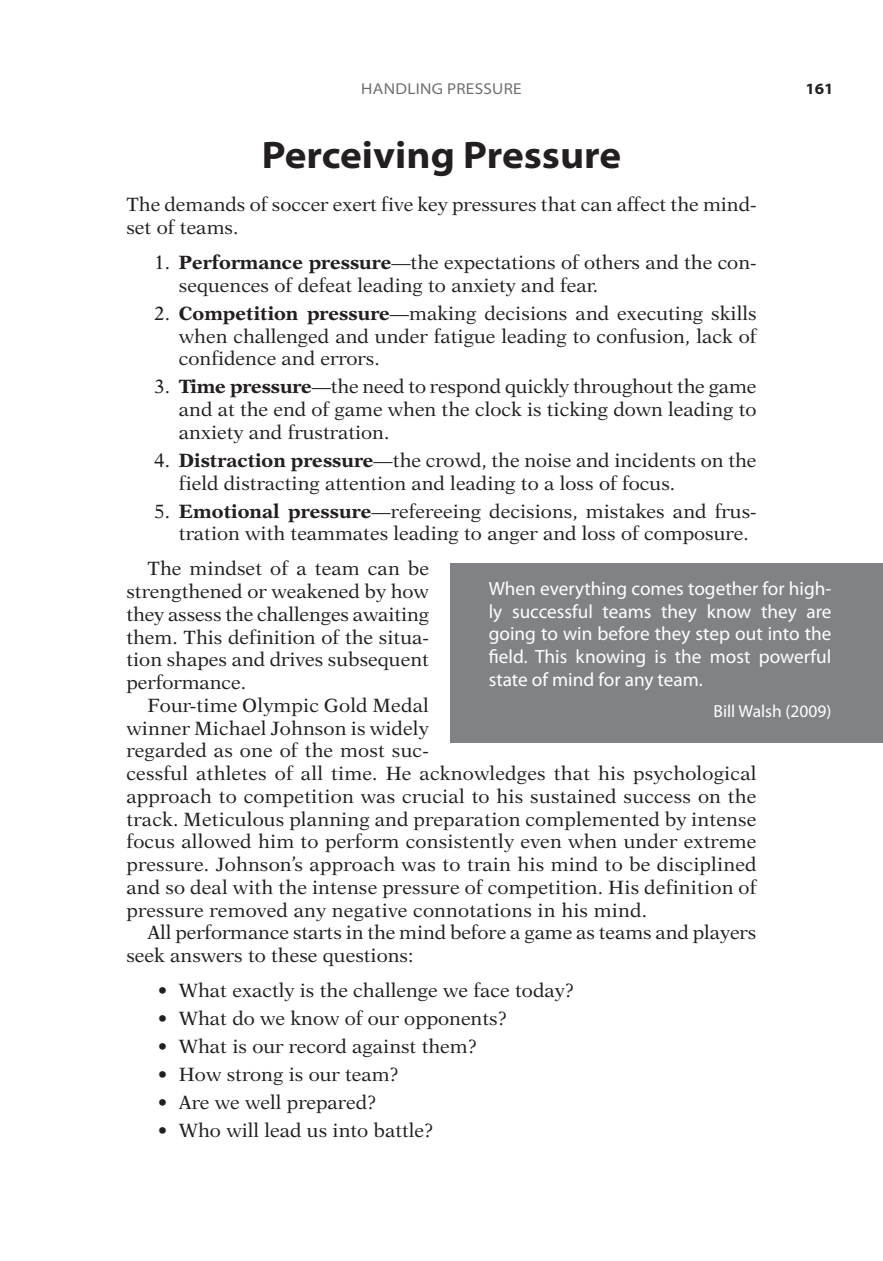
<style>
.page{position:relative;width:883px;height:1261px;background:#fff}
.page>*{position:absolute;margin:0;border:0;box-sizing:border-box;transform-origin:0 0}
.a{font:700 semi-expanded 38.5px "Myriad Pro";color:#231f20}
.tx{font:19.25px/22.8px "New Aster LT Std";color:#231f20}
.kptxni{font:19.25px/22.8px "Myriad Pro";color:#fff;text-align:justify}
.txni{font:19.25px/22.8px "New Aster LT Std";color:#231f20}
.kpsource{font:17.5px "Myriad Pro";color:#fff}
.t1{font:semi-expanded 15.75px "Myriad Pro";letter-spacing:.02em;color:#6c6d70}
.txni-2{font:700 semi-expanded 15.75px "Myriad Pro";color:#231f20}
.s1{font-weight:700}
</style>
<div class="page">
<div style="left:450px;top:563px;width:433px;height:180px;background:#808285"></div>
<p class="t1" style="left:361px;top:79px;width:162px">HANDLING PRESSURE</p>
<p class="txni-2" style="left:805px;top:79px;width:30px">161</p>
<p class="a" style="left:262px;top:129px;width:361px">Perceiving Pressure</p>
<p class="txni" style="left:126px;top:193px;width:631px">The demands of soccer exert five key pressures that can affect the mind&shy;set of teams.</p>
<p class="tx" style="left:179px;top:251px;width:579px;text-indent:-25px">1. <span class="s1">Performance pressure</span>—the expectations of others and the con&shy;sequences of defeat leading to anxiety and fear.</p>
<p class="tx" style="left:179px;top:302px;width:579px;text-align:justify;text-indent:-25px">2. <span class="s1">Competition pressure</span>—making decisions and executing skills when challenged and under fatigue leading to confusion, lack of confidence and errors.</p>
<p class="tx" style="left:179px;top:375px;width:579px;text-align:justify;text-indent:-25px">3. <span class="s1">Time pressure</span>—the need to respond quickly throughout the game and at the end of game when the clock is ticking down leading to anxiety and frustration.</p>
<p class="tx" style="left:179px;top:449px;width:579px;text-indent:-25px">4. <span class="s1">Distraction pressure</span>—the crowd, the noise and incidents on the field distracting attention and leading to a loss of focus.</p>
<p class="tx" style="left:179px;top:500px;width:579px;text-indent:-25px">5. <span class="s1">Emotional pressure</span>—refereeing decisions, mistakes and frus&shy;tration with teammates leading to anger and loss of composure.</p>
<p class="tx" style="left:126px;top:557px;width:304px;text-align:justify;text-indent:21px">The mindset of a team can be strengthened or weakened by how they assess the challenges awaiting them. This definition of the situa&shy;tion shapes and drives subsequent performance.</p>
<p class="tx" style="left:126px;top:694px;width:632px;text-indent:21px">Four-time Olympic Gold Medal<br>winner Michael Johnson is widely<br>regarded as one of the most suc-<br>cessful athletes of all time. He acknowledges that his psychological approach to competition was crucial to his sustained success on the track. Meticulous planning and preparation complemented by intense focus allowed him to perform consistently even when under extreme pressure. Johnson’s approach was to train his mind to be disciplined and so deal with the intense pressure of competition. His definition of pressure removed any negative connotations in his mind.</p>
<p class="tx" style="left:126px;top:921px;width:631px;text-indent:21px">All performance starts in the mind before a game as teams and players seek answers to these questions:</p>
<p class="tx" style="left:158px;top:979px;width:418px">• What exactly is the challenge we face today?</p>
<p class="tx" style="left:158px;top:1007px;width:350px">• What do we know of our opponents?</p>
<p class="tx" style="left:158px;top:1035px;width:321px">• What is our record against them?</p>
<p class="tx" style="left:158px;top:1063px;width:242px">• How strong is our team?</p>
<p class="tx" style="left:158px;top:1091px;width:220px">• Are we well prepared?</p>
<p class="tx" style="left:158px;top:1119px;width:277px">• Who will lead us into battle?</p>
<p class="kptxni" style="left:489px;top:577px;width:344px">When everything comes together for high&shy;ly successful teams they know they are going to win before they step out into the field. This knowing is the most powerful state of mind for any team.</p>
<p class="kpsource" style="left:713px;top:701px;width:119px">Bill Walsh (2009)</p>
</div>
